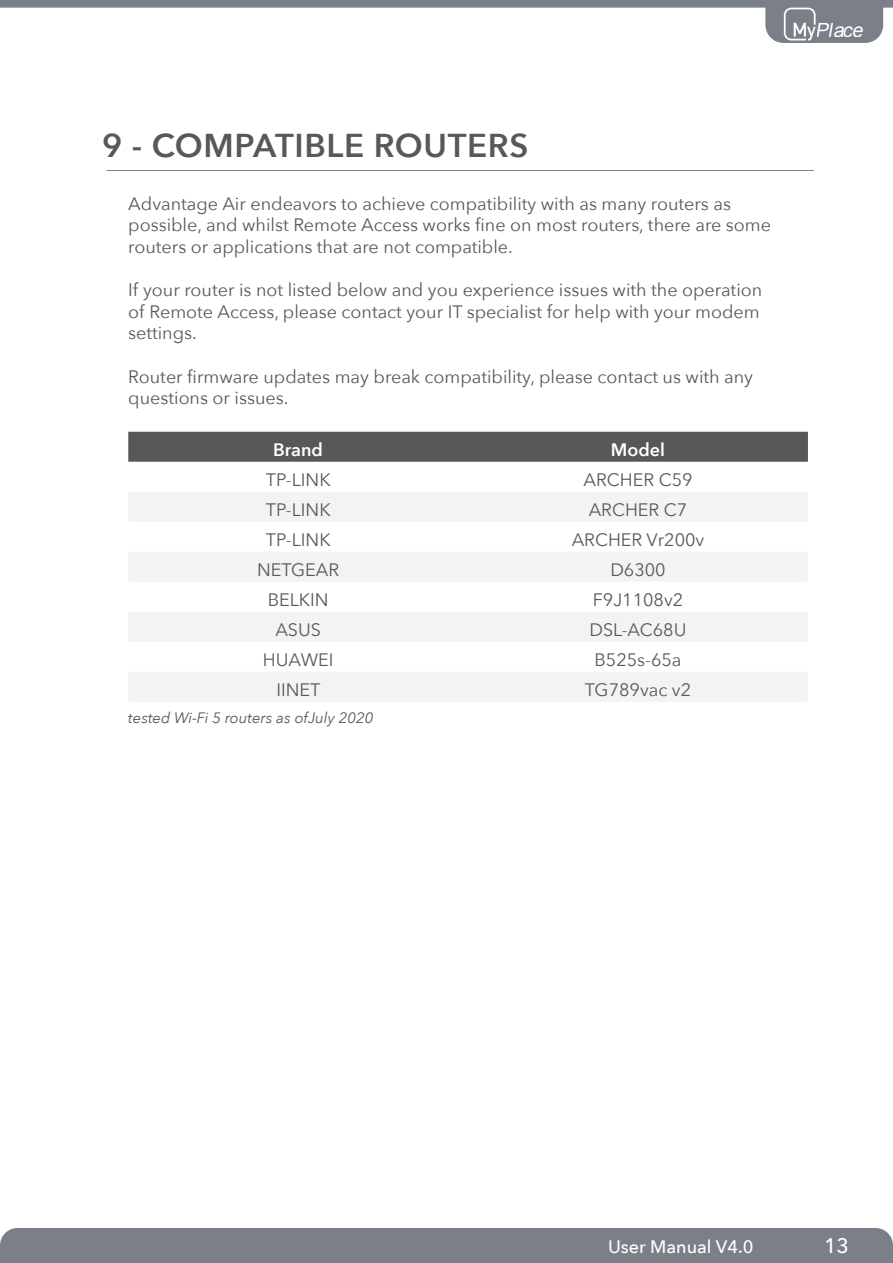
<style>
.page{position:relative;width:893px;height:1263px;background:#fff}
.page>*{position:absolute;margin:0;border:0;box-sizing:border-box;transform-origin:0 0}
.t1{font:600 33px "Avenir Next";letter-spacing:.02em;color:#57585a}
.t2{font:500 21px "Avenir Next";color:#fff}
.t3{font:italic 19.5px "Arial";color:#fff}
.t4{font:18px/21.6px "Avenir Next";color:#57585a}
.t5{font:500 18px "Avenir Next";color:#fff}
.t6{font:600 18px "Avenir Next";color:#fff}
.t7{font:italic 15px "Avenir Next";color:#57585a}
</style>
<div class="page">
<div style="left:0;top:1228px;width:893px;height:35px;background:#7a7f88"></div>
<hr style="left:106px;top:170px;width:708px;height:1px;background:#7a8089">
<svg style="left:0;top:0;width:893px;height:43px"></svg>
<div style="left:128px;top:432px;width:680px;height:30px;background:#57585a"></div>
<svg style="left:129px;top:492px;width:679px;height:210px;fill:#f2f3f4"></svg>
<h1 class="t1" style="left:102px;top:117px;width:428px">9 - COMPATIBLE ROUTERS</h1>
<p class="t4" style="left:128px;top:192px;width:644px">Advantage Air endeavors to achieve compatibility with as many routers as possible, and whilst Remote Access works fine on most routers, there are some routers or applications that are not compatible.</p>
<p class="t4" style="left:128px;top:278px;width:635px">If your router is not listed below and you experience issues with the operation of Remote Access, please contact your IT specialist for help with your modem settings.</p>
<p class="t4" style="left:128px;top:365px;width:626px">Router firmware updates may break compatibility, please contact us with any questions or issues.</p>
<p class="t6" style="left:273px;top:434px;width:51px">Brand</p>
<p class="t6" style="left:611px;top:434px;width:56px">Model</p>
<p class="t4" style="left:266px;top:468px;width:66px">TP-LINK</p>
<p class="t4" style="left:583px;top:468px;width:111px">ARCHER C59</p>
<p class="t4" style="left:266px;top:498px;width:66px">TP-LINK</p>
<p class="t4" style="left:589px;top:498px;width:100px">ARCHER C7</p>
<p class="t4" style="left:266px;top:528px;width:66px">TP-LINK</p>
<p class="t4" style="left:572px;top:528px;width:134px">ARCHER Vr200v</p>
<p class="t4" style="left:257px;top:558px;width:84px">NETGEAR</p>
<p class="t4" style="left:610px;top:558px;width:57px">D6300</p>
<p class="t4" style="left:268px;top:588px;width:63px">BELKIN</p>
<p class="t4" style="left:593px;top:588px;width:92px">F9J1108v2</p>
<p class="t4" style="left:275px;top:618px;width:47px">ASUS</p>
<p class="t4" style="left:589px;top:618px;width:98px">DSL-AC68U</p>
<p class="t4" style="left:263px;top:648px;width:72px">HUAWEI</p>
<p class="t4" style="left:594px;top:648px;width:89px">B525s-65a</p>
<p class="t4" style="left:276px;top:678px;width:46px">IINET</p>
<p class="t4" style="left:585px;top:678px;width:108px">TG789vac v2</p>
<p class="t7" style="left:128px;top:705px;width:247px">tested Wi-Fi 5 routers as ofJuly 2020</p>
<p class="t3" style="left:816px;top:17px;width:53px">Place</p>
<p class="t5" style="left:608px;top:1231px;width:147px">User Manual V4.0</p>
<p class="t2" style="left:824px;top:1228px;width:26px">13</p>
</div>
